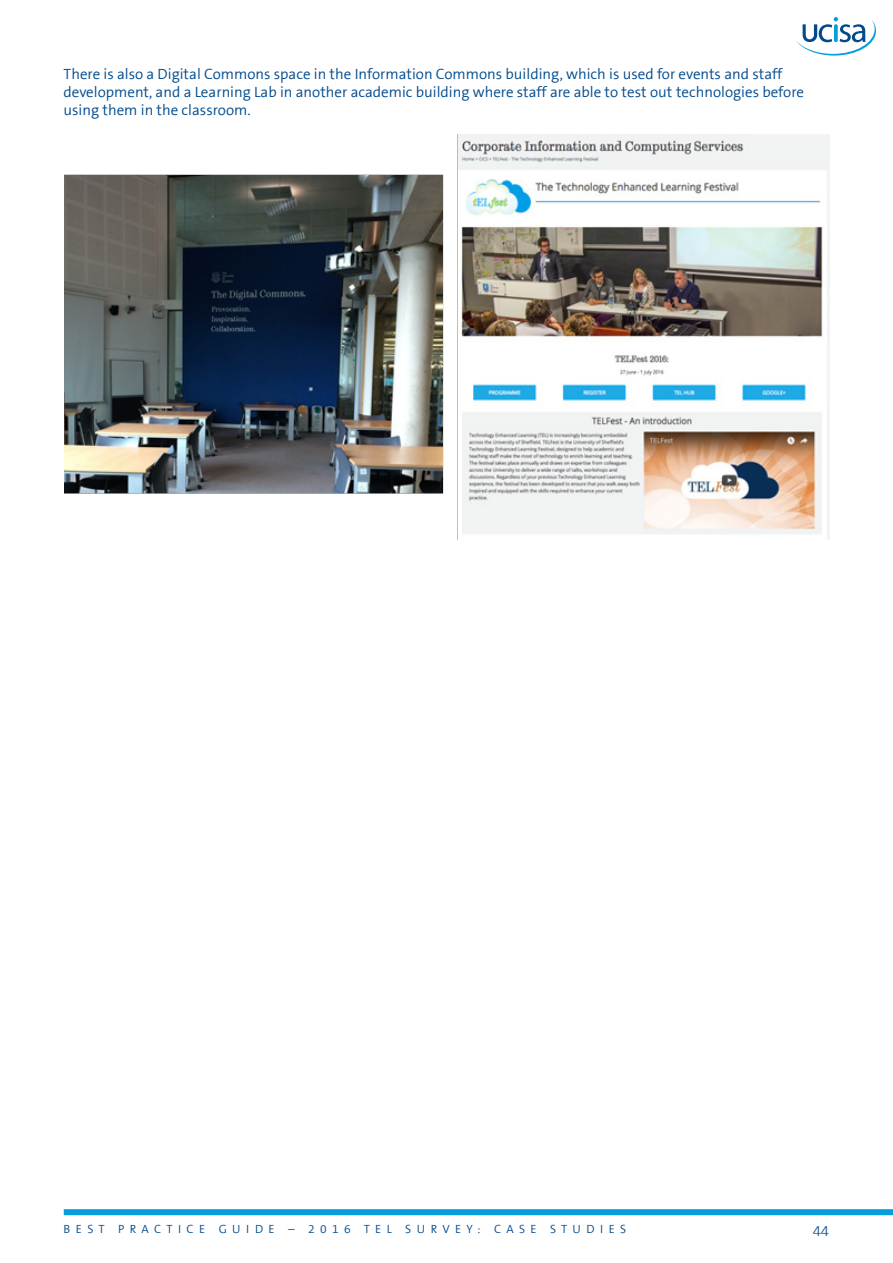
<style>
.page{position:relative;width:893px;height:1263px;background:#fff}
.page>*{position:absolute;margin:0;border:0;box-sizing:border-box;transform-origin:0 0}
.Section__Body_text{font:300 15px/18px "The Sans B4";color:#004a8d}
.t1{font:300 15px "The Sans B3";color:#004a8d}
.t2{font:300 12px "The Sans B4";letter-spacing:.45em;color:#004a8d}
</style>
<div class="page">
<div style="left:64px;top:1209px;width:829px;height:6px;background:#069ddc"></div>
<svg style="left:796px;top:17px;width:80px;height:39px"></svg>
<img style="left:64px;top:135px;width:765px;height:405px">
<p class="Section__Body_text" style="left:64px;top:66px;width:742px">There is also a Digital Commons space in the Information Commons building, which is used for events and staff development, and a Learning Lab in another academic building where staff are able to test out technologies before using them in the classroom.</p>
<p class="t2" style="left:64px;top:1223px;width:564px">BEST PRACTICE GUIDE – 2016 TEL SURVEY: CASE STUDIES</p>
<p class="t1" style="left:813px;top:1223px;width:18px">44</p>
</div>
